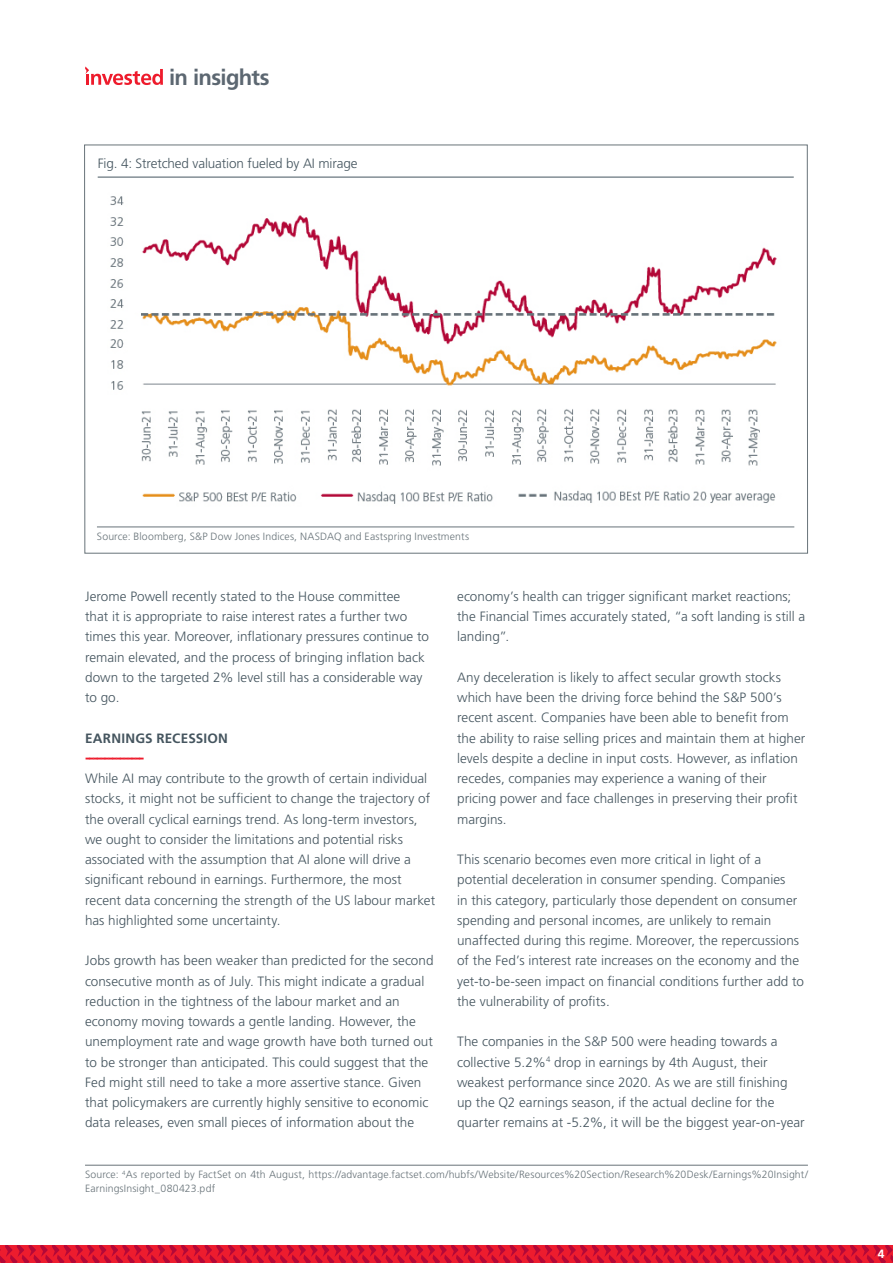
<style>
.page{position:relative;width:893px;height:1263px;background:#fff}
.page>*{position:absolute;margin:0;border:0;box-sizing:border-box;transform-origin:0 0}
.t1{font:700 22.05px "Frutiger LT Std";letter-spacing:-.03em;color:#5c6771}
.Sub_header_bold{font:700 16.5px "Frutiger LT Std";color:#ee1b2c}
.Sub_header_bold-2{font:300 13.5px/20.2px "Frutiger LT Std";color:#45555f}
.Figure_heading{font:300 13.5px "Frutiger LT Std";letter-spacing:-.01em;color:#45555f}
.Body_Copy_new{font:700 13.5px "Frutiger LT Std";letter-spacing:.015em;color:#45555f}
.t2{font:700 12px "Frutiger LT Std";color:#fff}
.Footnotes{font:300 10.5px/13.5px "Frutiger LT Std";letter-spacing:.01em;color:#687379}
</style>
<div class="page">
<svg style="left:0;top:1245px;width:893px;height:18px;background:#d91531"></svg>
<svg style="left:85px;top:66px;width:78px;height:19px"></svg>
<hr style="left:98px;top:177px;width:696px;height:1px;background:#45555f">
<hr style="left:97px;top:526px;width:697px;height:1px;background:#687379">
<img style="left:110px;top:196px;width:667px;height:308px">
<hr style="left:85px;top:1165px;width:723px;height:1px;background:#687379">
<h1 class="t1" style="left:169px;top:64px;width:102px">in insights</h1>
<p class="Figure_heading" style="left:98px;top:156px;width:261px">Fig. 4: Stretched valuation fueled by AI mirage</p>
<p class="Footnotes" style="left:97px;top:530px;width:374px">Source: Bloomberg, S&amp;P Dow Jones Indices, NASDAQ and Eastspring Investments</p>
<p class="Sub_header_bold-2" style="left:85px;top:586px;width:345px">Jerome Powell recently stated to the House committee<br>that it is appropriate to raise interest rates a further two times this year. Moreover, inflationary pressures continue to remain elevated, and the process of bringing inflation back down to the targeted 2% level still has a considerable way to go.</p>
<p class="Body_Copy_new" style="left:85px;top:730px;width:144px">EARNINGS RECESSION</p>
<p class="Sub_header_bold" style="left:85px;top:747px;width:61px">---------------</p>
<p class="Sub_header_bold-2" style="left:85px;top:768px;width:352px">While AI may contribute to the growth of certain individual stocks, it might not be sufficient to change the trajectory of the overall cyclical earnings trend. As long-term investors, we ought to consider the limitations and potential risks associated with the assumption that AI alone will drive a significant rebound in earnings. Furthermore, the most recent data concerning the strength of the US labour market has highlighted some uncertainty.</p>
<p class="Sub_header_bold-2" style="left:85px;top:951px;width:350px">Jobs growth has been weaker than predicted for the second consecutive month as of July. This might indicate a gradual reduction in the tightness of the labour market and an economy moving towards a gentle landing. However, the unemployment rate and wage growth have both turned out to be stronger than anticipated. This could suggest that the Fed might still need to take a more assertive stance. Given that policymakers are currently highly sensitive to economic data releases, even small pieces of information about the</p>
<p class="Sub_header_bold-2" style="left:457px;top:586px;width:350px">economy’s health can trigger significant market reactions; the Financial Times accurately stated, “a soft landing is still a landing”.</p>
<p class="Sub_header_bold-2" style="left:457px;top:667px;width:350px">Any deceleration is likely to affect secular growth stocks which have been the driving force behind the S&amp;P 500’s recent ascent. Companies have been able to benefit from the ability to raise selling prices and maintain them at higher levels despite a decline in input costs. However, as inflation recedes, companies may experience a waning of their pricing power and face challenges in preserving their profit margins.</p>
<p class="Sub_header_bold-2" style="left:457px;top:849px;width:348px">This scenario becomes even more critical in light of a potential deceleration in consumer spending. Companies<br>in this category, particularly those dependent on consumer spending and personal incomes, are unlikely to remain unaffected during this regime. Moreover, the repercussions of the Fed’s interest rate increases on the economy and the yet-to-be-seen impact on financial conditions further add to the vulnerability of profits.</p>
<p class="Sub_header_bold-2" style="left:457px;top:1032px;width:349px">The companies in the S&amp;P 500 were heading towards a collective 5.2%<sup>4</sup> drop in earnings by 4th August, their weakest performance since 2020. As we are still finishing up the Q2 earnings season, if the actual decline for the quarter remains at -5.2%, it will be the biggest year-on-year</p>
<p class="Footnotes" style="left:85px;top:1168px;width:724px">Source: <sup>4</sup>As reported by FactSet on 4th August, https://advantage.factset.com/hubfs/Website/Resources%20Section/Research%20Desk/Earnings%20Insight/<br>EarningsInsight_080423.pdf</p>
<p class="t2" style="left:878px;top:1247px;width:8px">4</p>
</div>
